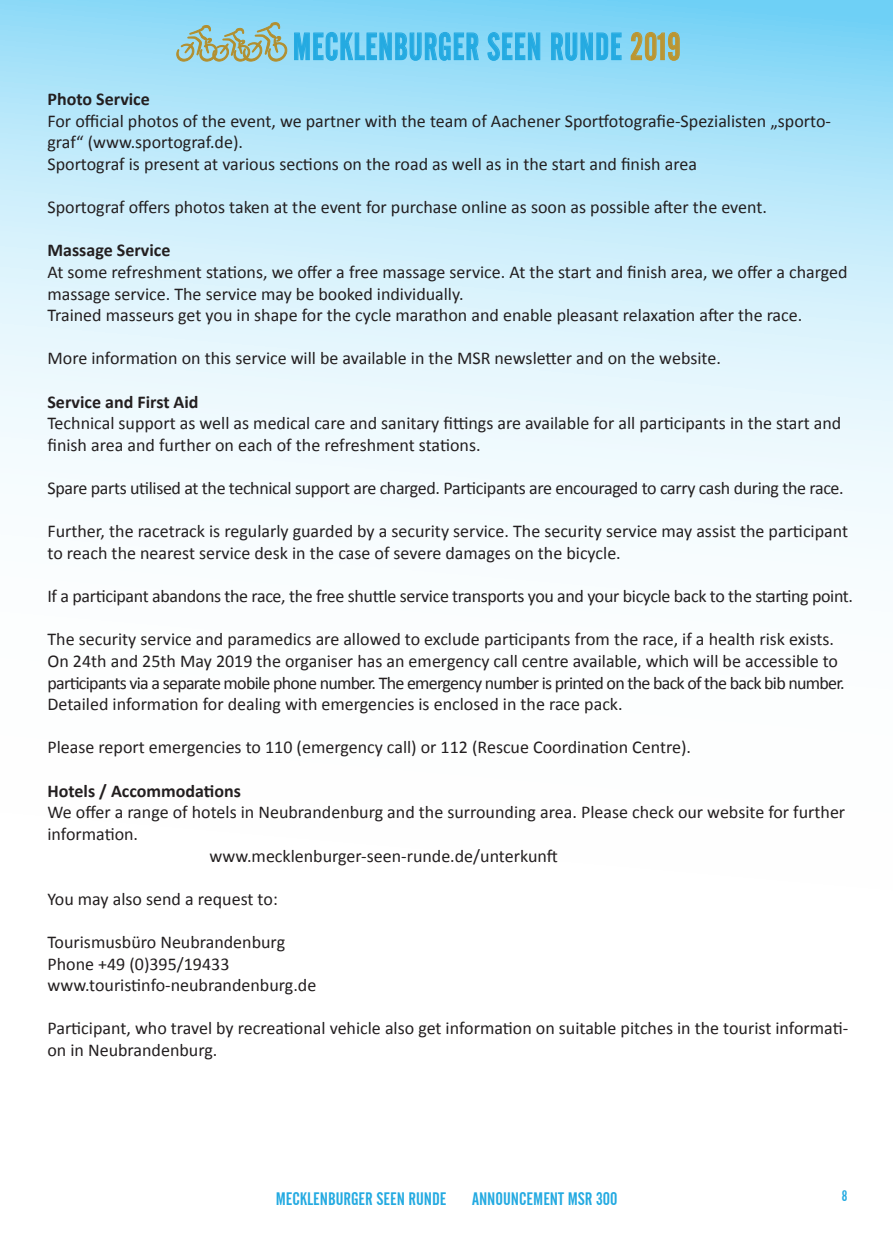
<style>
.page{position:relative;width:893px;height:1234px;background:#fff}
.page>*{position:absolute;margin:0;border:0;box-sizing:border-box;transform-origin:0 0}
.t1{font:37.8px "Alternate Gothic No 2 BT";letter-spacing:.025em;color:#24aae1;scale:.87 1}
.t2{font:18px/21.6px "Calibri";color:#231f20}
.t3{font:18px "Calibri";letter-spacing:-.02em;color:#231f20}
.t4{font:700 18px "Calibri";color:#231f20}
.t5{font:18px "Alternate Gothic No 2 BT";color:#24aae1}
.t6{font:15px "Alternate Gothic No 2 BT";color:#24aae1}
.s1{color:#bb9632}
</style>
<div class="page">
<svg style="left:0;top:0;width:893px;height:546px"></svg>
<svg style="left:487px;top:22px;width:53px;height:44px;background:#78d0f3"></svg>
<svg style="left:551px;top:22px;width:71px;height:45px;background:#75cff3"></svg>
<svg style="left:631px;top:32px;width:49px;height:29px"></svg>
<svg style="left:176px;top:22px;width:303px;height:44px;background:#88cde0"></svg>
<h1 class="t1" style="left:293px;top:25px;width:447px">MECKLENBURGER SEEN RUNDE <span class="s1">2019</span></h1>
<p class="t4" style="left:47px;top:87px;width:104px">Photo Service</p>
<p class="t2" style="left:47px;top:110px;width:785px">For official photos of the event, we partner with the team of Aachener Sportfotografie-Spezialisten „sporto&shy;graf“ (www.sportograf.de).<br>Sportograf is present at various sections on the road as well as in the start and finish area</p>
<p class="t2" style="left:47px;top:196px;width:721px">Sportograf offers photos taken at the event for purchase online as soon as possible after the event.</p>
<p class="t4" style="left:47px;top:239px;width:124px">Massage Service</p>
<p class="t2" style="left:47px;top:261px;width:801px">At some refreshment stations, we offer a free massage service. At the start and finish area, we offer a charged massage service. The service may be booked individually.<br>Trained masseurs get you in shape for the cycle marathon and enable pleasant relaxation after the race.</p>
<p class="t2" style="left:47px;top:347px;width:675px">More information on this service will be available in the MSR newsletter and on the website.</p>
<p class="t4" style="left:47px;top:390px;width:153px">Service and First Aid</p>
<p class="t2" style="left:47px;top:412px;width:795px">Technical support as well as medical care and sanitary fittings are available for all participants in the start and finish area and further on each of the refreshment stations.</p>
<p class="t3" style="left:47px;top:476px;width:798px">Spare parts utilised at the technical support are charged. Participants are encouraged to carry cash during the race.</p>
<p class="t2" style="left:47px;top:520px;width:802px">Further, the racetrack is regularly guarded by a security service. The security service may assist the participant to reach the nearest service desk in the case of severe damages on the bicycle.</p>
<p class="t3" style="left:47px;top:584px;width:807px">If a participant abandons the race, the free shuttle service transports you and your bicycle back to the starting point.</p>
<p class="t2" style="left:47px;top:628px;width:799px">The security service and paramedics are allowed to exclude participants from the race, if a health risk exists.<br>On 24th and 25th May 2019 the organiser has an emergency call centre available, which will be accessible to participants via a separate mobile phone number. The emergency number is printed on the back of the back bib number.<br>Detailed information for dealing with emergencies is enclosed in the race pack.</p>
<p class="t2" style="left:47px;top:736px;width:645px">Please report emergencies to 110 (emergency call) or 112 (Rescue Coordination Centre).</p>
<p class="t4" style="left:47px;top:779px;width:195px">Hotels / Accommodations</p>
<p class="t2" style="left:47px;top:801px;width:799px">We offer a range of hotels in Neubrandenburg and the surrounding area. Please check our website for further</p>
<p class="t2" style="left:47px;top:823px;width:92px">information.</p>
<p class="t2" style="left:209px;top:844px;width:350px">www.mecklenburger-seen-runde.de/unterkunft</p>
<p class="t2" style="left:47px;top:887px;width:232px">You may also send a request to:</p>
<p class="t2" style="left:47px;top:931px;width:270px">Tourismusbüro Neubrandenburg<br>Phone +49 (0)395/19433 www.touristinfo-neubrandenburg.de</p>
<p class="t2" style="left:47px;top:1017px;width:802px">Participant, who travel by recreational vehicle also get information on suitable pitches in the tourist informati&shy;on in Neubrandenburg.</p>
<p class="t5" style="left:276px;top:1188px;width:172px">MECKLENBURGER SEEN RUNDE</p>
<p class="t5" style="left:472px;top:1188px;width:147px">ANNOUNCEMENT MSR 300</p>
<p class="t6" style="left:842px;top:1187px;width:7px">8</p>
</div>
